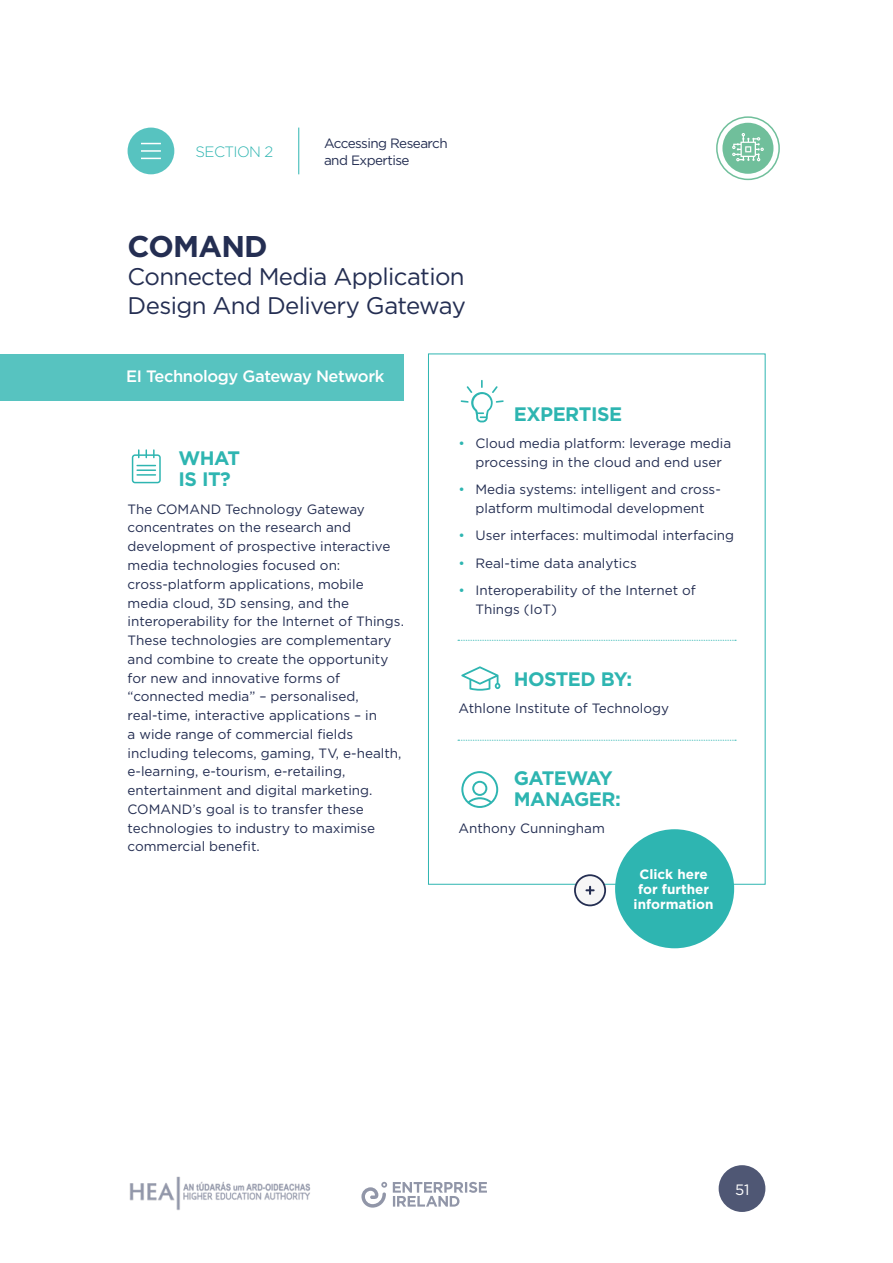
<style>
.page{position:relative;width:893px;height:1263px;background:#fff}
.page>*{position:absolute;margin:0;border:0;box-sizing:border-box;transform-origin:0 0}
.t1{font:700 30px "Gotham";letter-spacing:-.025em;color:#242e52}
.t2{font:24px/28.5px "Gotham";letter-spacing:-.025em;color:#242e52}
.t3{font:700 19.5px/21px "Gotham";letter-spacing:-.025em;color:#2eb5b1}
.t4{font:500 16.5px "Gotham";letter-spacing:-.025em;color:#fff}
.t5{font:300 15px "Gotham";letter-spacing:-.04em;color:#2eb5b1}
.t6{font:15px "Gotham";color:#fff}
.t7{font:13.5px/18.8px "Gotham";color:#242e52;text-align:center}
.t8{font:700 13.5px/15px "Gotham";color:#fff;text-align:center}
.t9{font:13.5px/16.5px "Gotham";letter-spacing:-.04em;color:#242e52}
.s1{color:#2eb5b1}
</style>
<div class="page">
<div style="left:128px;top:128px;width:46px;height:46px;background:#57c3c0;border-radius:23px"></div>
<svg style="left:141px;top:143px;width:20px;height:1px"></svg>
<hr style="left:141px;top:150px;width:20px;height:2px;background:#fff">
<svg style="left:141px;top:158px;width:20px;height:1px"></svg>
<hr style="left:298px;top:128px;width:1px;height:46px;background:#2eb5b1">
<svg style="left:458px;top:640px;width:278px;height:1px"></svg>
<svg style="left:132px;top:449px;width:29px;height:34px"></svg>
<hr style="left:136px;top:469px;width:20px;height:2px;background:#2eb5b1">
<hr style="left:136px;top:474px;width:20px;height:2px;background:#2eb5b1">
<svg style="left:460px;top:380px;width:44px;height:42px"></svg>
<svg style="left:461px;top:666px;width:39px;height:25px"></svg>
<svg style="left:461px;top:771px;width:37px;height:37px"></svg>
<svg style="left:458px;top:740px;width:278px;height:1px"></svg>
<div style="left:615px;top:829px;width:119px;height:119px;background:#2eb5b1;border-radius:50%"></div>
<svg style="left:574px;top:874px;width:32px;height:32px"></svg>
<div style="left:0;top:354px;width:404px;height:46px;background:#57c3c0"></div>
<div style="left:716px;top:116px;width:64px;height:64px;border:2px solid #70bf9b;border-radius:50%"></div>
<div style="left:722px;top:123px;width:51px;height:51px;background:#70bf9b;border-radius:50%"></div>
<svg style="left:732px;top:133px;width:32px;height:28px"></svg>
<img style="left:129px;top:1176px;width:182px;height:35px">
<svg style="left:393px;top:1182px;width:94px;height:24px"></svg>
<svg style="left:361px;top:1182px;width:26px;height:25px"></svg>
<div style="left:719px;top:1165px;width:46px;height:47px;background:#4f5774;border-radius:50%"></div>
<p class="t5" style="left:196px;top:144px;width:79px">SECTION 2</p>
<p class="t9" style="left:324px;top:135px;width:125px">Accessing Research and Expertise</p>
<h1 class="t1" style="left:128px;top:229px;width:142px">COMAND</h1>
<h2 class="t2" style="left:128px;top:262px;width:340px">Connected Media Application<br>Design And Delivery Gateway</h2>
<p class="t4" style="left:126px;top:367px;width:260px">EI Technology Gateway Network</p>
<h3 class="t3" style="left:179px;top:448px;width:63px">WHAT<br>IS IT?</h3>
<p class="t7" style="left:128px;top:499px;width:278px;text-align:left">The COMAND Technology Gateway concentrates on the research and development of prospective interactive media technologies focused on: cross-platform applications, mobile media cloud, 3D sensing, and the interoperability for the Internet of Things.<br>These technologies are complementary and combine to create the opportunity for new and innovative forms of “connected media” – personalised, real-time, interactive applications – in<br>a wide range of commercial fields including telecoms, gaming, TV, e-health, e-learning, e-tourism, e-retailing, entertainment and digital marketing.<br>COMAND’s goal is to transfer these technologies to industry to maximise commercial benefit.</p>
<h3 class="t3" style="left:514px;top:403px;width:110px">EXPERTISE</h3>
<p class="t7" style="left:458px;top:434px;width:274px"><span class="s1">•</span> Cloud media platform: leverage media processing in the cloud and end user</p>
<p class="t7" style="left:458px;top:480px;width:264px"><span class="s1">•</span> Media systems: intelligent and cross&shy;platform multimodal development</p>
<p class="t7" style="left:458px;top:526px;width:277px"><span class="s1">•</span> User interfaces: multimodal interfacing</p>
<p class="t7" style="left:458px;top:553px;width:180px"><span class="s1">•</span> Real-time data analytics</p>
<p class="t7" style="left:475px;top:580px;width:222px;text-align:left;text-indent:-17px"><span class="s1">•</span> Interoperability of the Internet of<br>Things (IoT)</p>
<h3 class="t3" style="left:514px;top:668px;width:120px">HOSTED BY:</h3>
<p class="t7" style="left:458px;top:698px;width:212px">Athlone Institute of Technology</p>
<h3 class="t3" style="left:514px;top:767px;width:109px">GATEWAY<br>MANAGER:</h3>
<p class="t7" style="left:458px;top:819px;width:148px">Anthony Cunningham</p>
<p class="t8" style="left:634px;top:867px;width:81px">Click here for further information</p>
<p class="t6" style="left:735px;top:1181px;width:16px">51</p>
</div>
